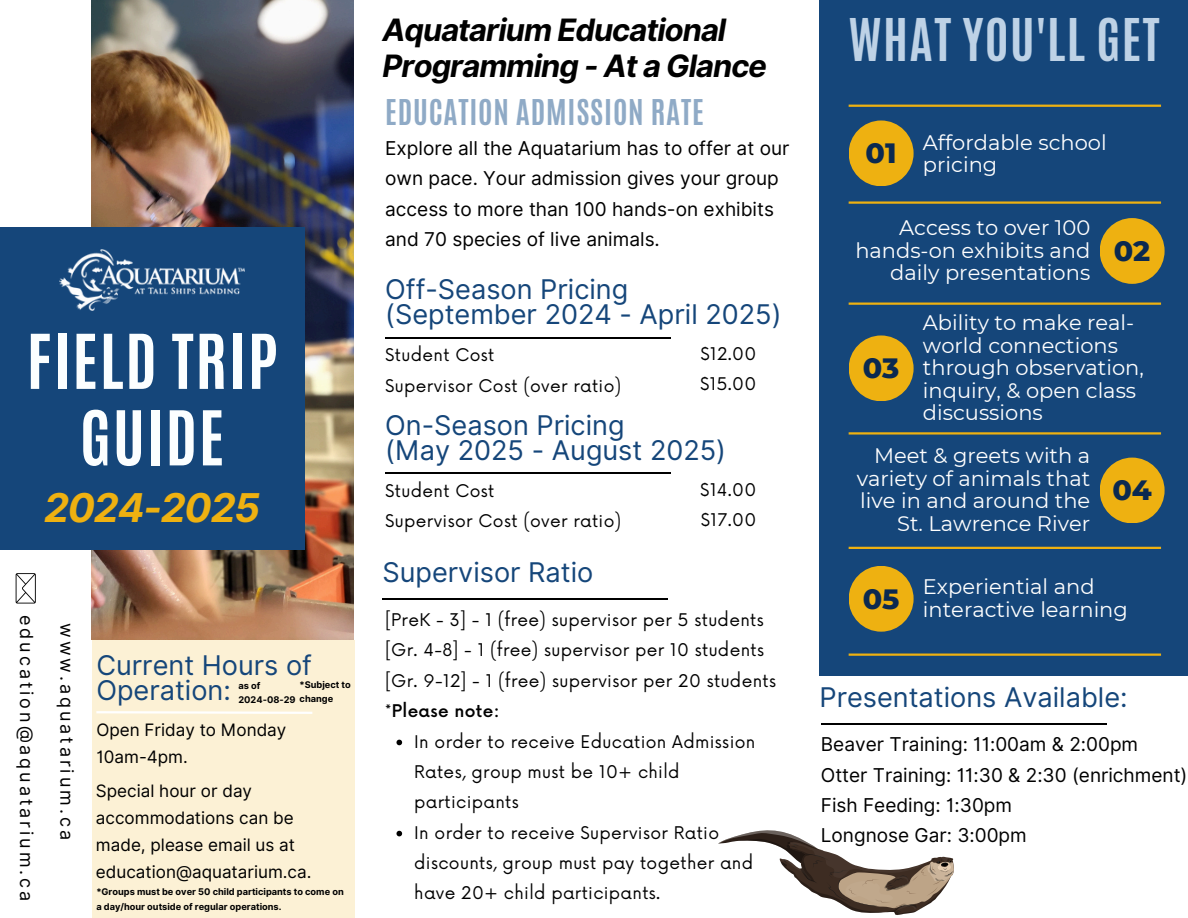
<style>
.page{position:relative;width:1188px;height:918px;background:#fff}
.page>*{position:absolute;margin:0;border:0;box-sizing:border-box;transform-origin:0 0}
.t1{font:700 64.2px/76.5px "Antonio";letter-spacing:.025em;color:#fbfeff;text-align:center}
.t2{font:700 49.2px "Antonio";letter-spacing:.03em;color:#bed2e6}
.t3{font:italic 700 39.75px "Inter";letter-spacing:-.03em;color:#eeb111}
.t4{font:italic 700 30.9px/36px "Inter";letter-spacing:-.03em;color:#000}
.t5{font:700 29.7px "Antonio";letter-spacing:.025em;color:#8faac6}
.t6{font:800 28.5px "Montserrat";color:#0b2950}
.t7{font:27.15px/24.9px "Inter";color:#15467a}
.t8{font:21px/22.5px "Montserrat";color:#fff}
.t9{font:19.05px/30.3px "Inter";color:#000}
.t10{font:18px "Inter";letter-spacing:.165em;color:#000}
.t11{font:17.1px/30.3px "Now";letter-spacing:.02em;color:#000}
.t12{font:17.1px/27px "Inter";color:#000}
.t13{font:500 17.1px "Now";letter-spacing:.02em;color:#000}
.t14{font:700 9.3px/14.5px "Inter";color:#000}
</style>
<div class="page">
<img style="left:92px;top:0;width:262px;height:640px">
<div style="left:0;top:227px;width:304px;height:322px;background:#15467a"></div>
<div style="left:819px;top:0;width:369px;height:676px;background:#15467a"></div>
<img style="left:60px;top:250px;width:184px;height:61px">
<hr style="left:385px;top:337px;width:286px;height:1px;background:#000">
<hr style="left:382px;top:598px;width:286px;height:1px;background:#000">
<svg style="left:16px;top:573px;width:20px;height:31px"></svg>
<div style="left:1100px;top:218px;width:65px;height:66px;background:#eeb111;border-radius:50%"></div>
<div style="left:1100px;top:458px;width:65px;height:65px;background:#eeb111;border-radius:50%"></div>
<hr style="left:849px;top:201px;width:312px;height:3px;background:#eeb111">
<hr style="left:849px;top:303px;width:312px;height:2px;background:#eeb111">
<hr style="left:849px;top:432px;width:312px;height:3px;background:#eeb111">
<hr style="left:849px;top:547px;width:312px;height:2px;background:#eeb111">
<hr style="left:849px;top:654px;width:312px;height:2px;background:#eeb111">
<div style="left:849px;top:120px;width:65px;height:66px;background:#eeb111;border-radius:50%"></div>
<div style="left:849px;top:335px;width:65px;height:66px;background:#eeb111;border-radius:50%"></div>
<div style="left:849px;top:566px;width:65px;height:66px;background:#eeb111;border-radius:50%"></div>
<hr style="left:849px;top:105px;width:312px;height:2px;background:#eeb111">
<hr style="left:821px;top:723px;width:286px;height:1px;background:#000">
<svg style="left:718px;top:830px;width:236px;height:85px"></svg>
<svg style="left:396px;top:740px;width:6px;height:5px"></svg>
<svg style="left:396px;top:831px;width:6px;height:5px"></svg>
<hr style="left:385px;top:473px;width:286px;height:1px;background:#000">
<div style="left:92px;top:640px;width:262px;height:278px;background:#fcf1d5"></div>
<svg style="left:96px;top:711px;width:217px;height:3px"></svg>
<p class="t1" style="left:27px;top:324px;width:252px">FIELD TRIP<br>GUIDE</p>
<p class="t3" style="left:44px;top:483px;width:217px">2024-2025</p>
<h5 class="t10" style="left:38px;top:615px;width:288px;rotate:90deg">education@aquatarium.ca</h5>
<p class="t10" style="left:78px;top:623px;width:218px;rotate:90deg">www.aquatarium.ca</p>
<p class="t7" style="left:96px;top:653px;width:217px">Current Hours of<br>Operation:</p>
<p class="t12" style="left:96px;top:716px;width:192px">Open Friday to Monday<br>10am-4pm.</p>
<p class="t12" style="left:96px;top:777px;width:217px">Special hour or day accommodations can be made, please email us at education@aquatarium.ca.</p>
<p class="t14" style="left:300px;top:677px;width:53px">*Subject to change</p>
<h6 class="t14" style="left:238px;top:678px;width:23px">as of</h6>
<p class="t14" style="left:238px;top:693px;width:59px">2024-08-29</p>
<p class="t14" style="left:96px;top:884px;width:249px">*Groups must be over 50 child participants to come on a day/hour outside of regular operations.</p>
<p class="t4" style="left:382px;top:12px;width:386px">Aquatarium Educational<br>Programming - At a Glance</p>
<h4 class="t5" style="left:385px;top:91px;width:320px">EDUCATION ADMISSION RATE</h4>
<p class="t9" style="left:385px;top:133px;width:406px">Explore all the Aquatarium has to offer at our own pace. Your admission gives your group access to more than 100 hands-on exhibits and 70 species of live animals.</p>
<p class="t7" style="left:385px;top:277px;width:398px">Off-Season Pricing (September 2024 - April 2025)</p>
<p class="t11" style="left:385px;top:341px;width:111px">Student Cost</p>
<h1 class="t11" style="left:385px;top:371px;width:238px">Supervisor Cost (over ratio)</h1>
<h6 class="t11" style="left:700px;top:340px;width:57px">$12.00</h6>
<p class="t11" style="left:700px;top:370px;width:58px">$15.00</p>
<p class="t7" style="left:385px;top:412px;width:342px">On-Season Pricing<br>(May 2025 - August 2025)</p>
<p class="t11" style="left:385px;top:477px;width:111px">Student Cost</p>
<p class="t11" style="left:385px;top:507px;width:238px">Supervisor Cost (over ratio)</p>
<p class="t11" style="left:700px;top:475px;width:57px">$14.00</p>
<h6 class="t11" style="left:701px;top:506px;width:57px">$17.00</h6>
<p class="t7" style="left:382px;top:560px;width:212px">Supervisor Ratio</p>
<p class="t11" style="left:385px;top:606px;width:380px">[PreK - 3] - 1 (free) supervisor per 5 students</p>
<p class="t11" style="left:385px;top:636px;width:380px">[Gr. 4-8] - 1 (free) supervisor per 10 students</p>
<h6 class="t11" style="left:385px;top:666px;width:392px">[Gr. 9-12] - 1 (free) supervisor per 20 students</h6>
<p class="t13" style="left:385px;top:702px;width:116px">*Please note:</p>
<p class="t11" style="left:414px;top:727px;width:343px">In order to receive Education Admission<br>Rates, group must be 10+ child participants</p>
<p class="t11" style="left:414px;top:818px;width:341px">In order to receive Supervisor Ratio discounts, group must pay together and have 20+ child participants.</p>
<p class="t2" style="left:849px;top:5px;width:313px">WHAT YOU'LL GET</p>
<p class="t6" style="left:866px;top:136px;width:33px">01</p>
<p class="t8" style="left:923px;top:131px;width:185px">Affordable school pricing</p>
<p class="t8" style="left:855px;top:216px;width:236px;text-align:right">Access to over 100 hands-on exhibits and daily presentations</p>
<p class="t6" style="left:1114px;top:233px;width:38px">02</p>
<p class="t6" style="left:863px;top:351px;width:38px">03</p>
<h3 class="t8" style="left:923px;top:311px;width:223px">Ability to make real&shy;world connections through observation, inquiry, &amp; open class discussions</h3>
<h6 class="t8" style="left:857px;top:445px;width:235px;text-align:right">Meet &amp; greets with a variety of animals that live in and around the<br>St. Lawrence River</h6>
<p class="t6" style="left:1112px;top:473px;width:41px">04</p>
<p class="t6" style="left:863px;top:581px;width:38px">05</p>
<p class="t8" style="left:923px;top:575px;width:206px">Experiential and interactive learning</p>
<p class="t7" style="left:819px;top:685px;width:310px">Presentations Available:</p>
<p class="t9" style="left:821px;top:729px;width:319px">Beaver Training: 11:00am &amp; 2:00pm</p>
<p class="t9" style="left:821px;top:760px;width:368px">Otter Training: 11:30 &amp; 2:30 (enrichment)</p>
<p class="t9" style="left:821px;top:790px;width:193px">Fish Feeding: 1:30pm</p>
<p class="t9" style="left:821px;top:820px;width:207px">Longnose Gar: 3:00pm</p>
</div>
